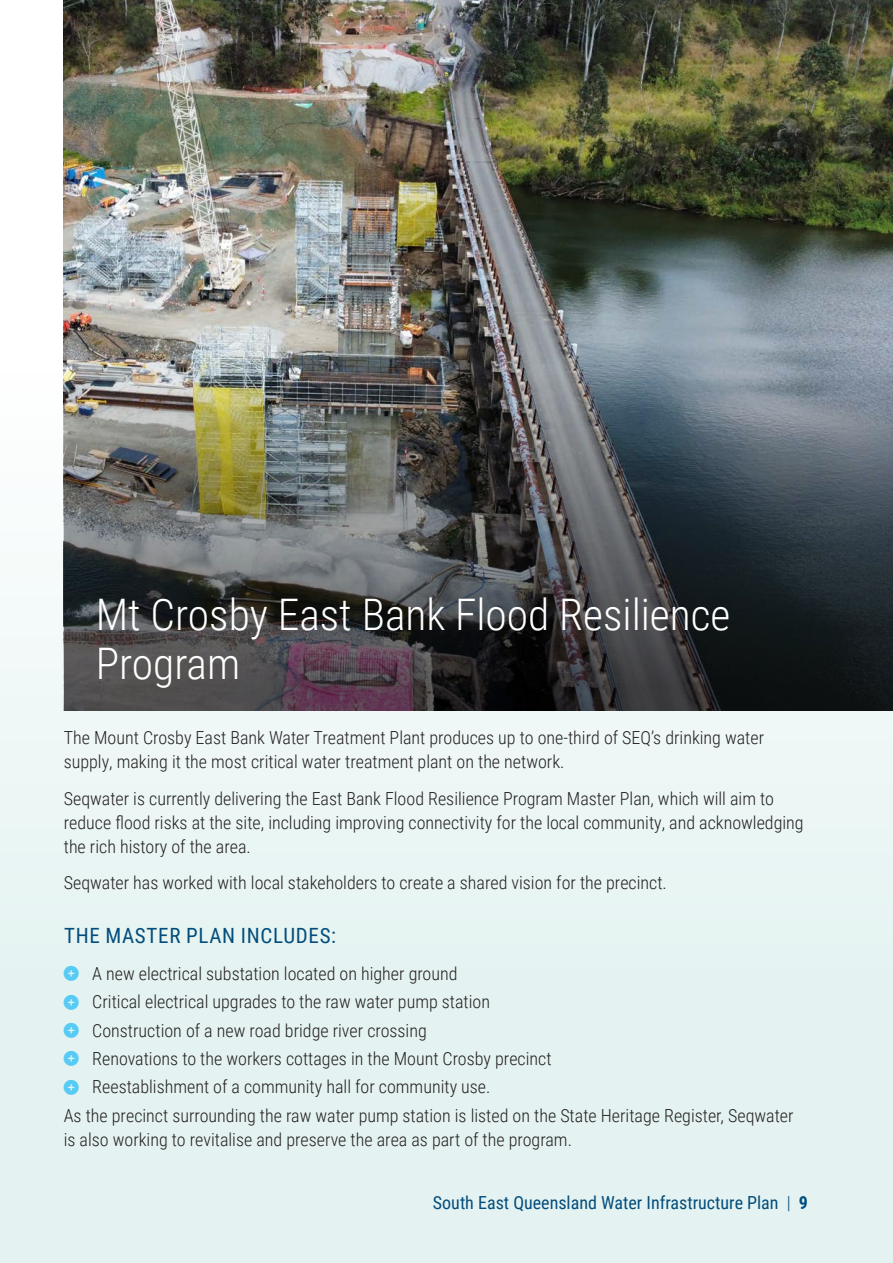
<style>
.page{position:relative;width:893px;height:1263px;background:#fff}
.page>*{position:absolute;margin:0;border:0;box-sizing:border-box;transform-origin:0 0}
.Page_Header_2{font:300 43.5px/49.5px "Roboto Condensed";color:#fff}
.Sub_Heading_1{font:21px "Roboto Condensed";letter-spacing:.035em;color:#034d7c}
.t1{font:300 18px/24px "Roboto Condensed";color:#231f20}
.t2{font:18px "Roboto Condensed";color:#034d7c}
.s1{font-weight:300}
.s2{font-weight:700}
</style>
<div class="page">
<div style="left:0;top:359px;width:893px;height:904px;background:#e4f3f1"></div>
<img style="left:64px;top:0;width:829px;height:327px">
<img style="left:64px;top:327px;width:829px;height:384px">
<p class="Page_Header_2" style="left:96px;top:588px;width:636px">Mt Crosby East Bank Flood Resilience<br>Program</p>
<p class="t1" style="left:64px;top:725px;width:702px">The Mount Crosby East Bank Water Treatment Plant produces up to one-third of SEQ’s drinking water supply, making it the most critical water treatment plant on the network.</p>
<p class="t1" style="left:64px;top:786px;width:741px">Seqwater is currently delivering the East Bank Flood Resilience Program Master Plan, which will aim to reduce flood risks at the site, including improving connectivity for the local community, and acknowledging the rich history of the area.</p>
<p class="t1" style="left:64px;top:870px;width:605px">Seqwater has worked with local stakeholders to create a shared vision for the precinct.</p>
<p class="Sub_Heading_1" style="left:64px;top:921px;width:273px">THE MASTER PLAN INCLUDES:</p>
<p class="t1" style="left:92px;top:961px;width:367px">A new electrical substation located on higher ground</p>
<p class="t1" style="left:92px;top:989px;width:399px">Critical electrical upgrades to the raw water pump station</p>
<p class="t1" style="left:92px;top:1018px;width:336px">Construction of a new road bridge river crossing</p>
<p class="t1" style="left:92px;top:1046px;width:461px">Renovations to the workers cottages in the Mount Crosby precinct</p>
<p class="t1" style="left:92px;top:1074px;width:400px">Reestablishment of a community hall for community use.</p>
<p class="t1" style="left:64px;top:1102px;width:731px">As the precinct surrounding the raw water pump station is listed on the State Heritage Register, Seqwater is also working to revitalise and preserve the area as part of the program.</p>
<p class="t2" style="left:433px;top:1190px;width:376px">South East Queensland Water Infrastructure Plan <span class="s1">|</span> <span class="s2">9</span></p>
</div>
